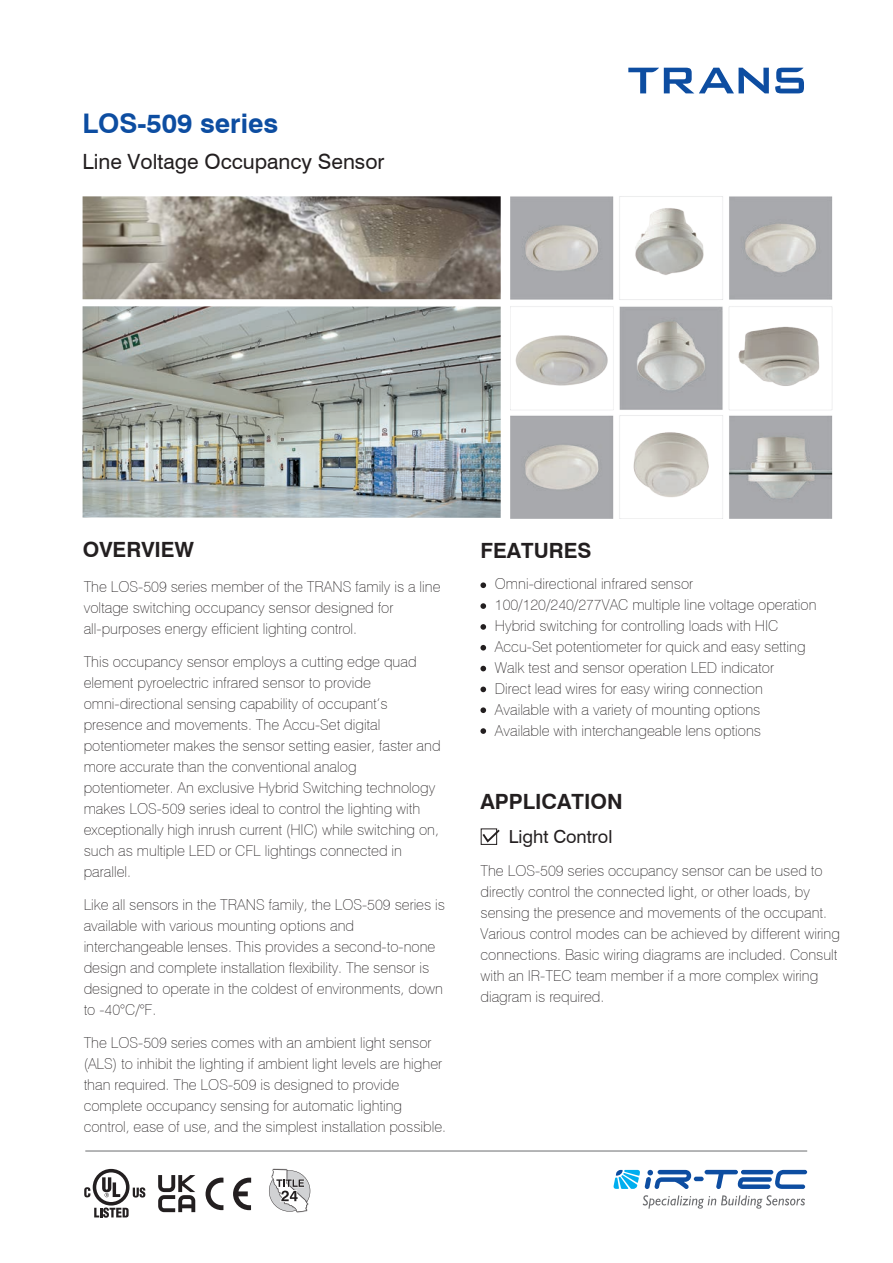
<style>
.page{position:relative;width:893px;height:1263px;background:#fff}
.page>*{position:absolute;margin:0;border:0;box-sizing:border-box;transform-origin:0 0}
.t1{font:700 27px "Swiss 721 BT";color:#0d4da1}
.t2{font:700 21px "Swiss 721 BT";color:#231f20}
.t3{font:21px "Swiss 721 BT";color:#231f20}
.t4{font:18px "Swiss 721 BT";color:#231f20}
.t5{font:100 15px/21px "Swiss 721 BT";color:#231f20}
</style>
<div class="page">
<svg style="left:480px;top:603px;width:6px;height:6px"></svg>
<svg style="left:480px;top:624px;width:6px;height:6px"></svg>
<svg style="left:480px;top:645px;width:6px;height:5px"></svg>
<svg style="left:480px;top:666px;width:6px;height:5px"></svg>
<svg style="left:480px;top:687px;width:6px;height:5px"></svg>
<svg style="left:480px;top:728px;width:6px;height:6px"></svg>
<svg style="left:480px;top:707px;width:6px;height:6px"></svg>
<svg style="left:480px;top:582px;width:6px;height:6px"></svg>
<img style="left:83px;top:306px;width:418px;height:212px">
<div style="left:481px;top:828px;width:16px;height:17px;border:1px solid #231f20"></div>
<svg style="left:481px;top:828px;width:19px;height:16px"></svg>
<img style="left:83px;top:196px;width:418px;height:103px">
<svg style="left:628px;top:68px;width:141px;height:25px"></svg>
<svg style="left:775px;top:68px;width:29px;height:25px"></svg>
<hr style="left:85px;top:1150px;width:722px;height:1px;background:#6c6d70">
<hr style="left:705px;top:1170px;width:33px;height:4px;background:#0d4da1;border-radius:2px">
<svg style="left:716px;top:1174px;width:8px;height:15px"></svg>
<hr style="left:694px;top:1177px;width:10px;height:4px;background:#0d4da1;border-radius:2px">
<svg style="left:737px;top:1170px;width:70px;height:19px"></svg>
<svg style="left:613px;top:1170px;width:78px;height:19px"></svg>
<svg style="left:643px;top:1195px;width:162px;height:13px"></svg>
<img style="left:510px;top:196px;width:323px;height:322px">
<svg style="left:84px;top:1169px;width:61px;height:49px"></svg>
<svg style="left:233px;top:1178px;width:18px;height:32px"></svg>
<svg style="left:206px;top:1177px;width:17px;height:33px"></svg>
<svg style="left:158px;top:1175px;width:37px;height:37px"></svg>
<img style="left:273px;top:1168px;width:38px;height:45px">
<svg style="left:269px;top:1169px;width:41px;height:43px"></svg>
<h1 class="t1" style="left:83px;top:107px;width:197px">LOS-509 series</h1>
<h2 class="t3" style="left:83px;top:148px;width:303px">Line Voltage Occupancy Sensor</h2>
<h2 class="t2" style="left:83px;top:536px;width:113px">OVERVIEW</h2>
<h2 class="t2" style="left:480px;top:538px;width:112px">FEATURES</h2>
<p class="t5" style="left:84px;top:576px;width:358px">The LOS-509 series member of the TRANS family is a line voltage switching occupancy sensor designed for all-purposes energy efficient lighting control.</p>
<p class="t5" style="left:84px;top:651px;width:358px">This occupancy sensor employs a cutting edge quad element pyroelectric infrared sensor to provide omni-directional sensing capability of occupant’s presence and movements. The Accu-Set digital potentiometer makes the sensor setting easier, faster and more accurate than the conventional analog potentiometer. An exclusive Hybrid Switching technology makes LOS-509 series ideal to control the lighting with exceptionally high inrush current (HIC) while switching on, such as multiple LED or CFL lightings connected in parallel.</p>
<p class="t5" style="left:84px;top:894px;width:363px">Like all sensors in the TRANS family, the LOS-509 series is available with various mounting options and interchangeable lenses. This provides a second-to-none design and complete installation flexibility. The sensor is designed to operate in the coldest of environments, down to -40°C/°F.</p>
<p class="t5" style="left:84px;top:1032px;width:364px">The LOS-509 series comes with an ambient light sensor (ALS) to inhibit the lighting if ambient light levels are higher than required. The LOS-509 is designed to provide complete occupancy sensing for automatic lighting control, ease of use, and the simplest installation possible.</p>
<p class="t5" style="left:495px;top:573px;width:323px">Omni-directional infrared sensor 100/120/240/277VAC multiple line voltage operation Hybrid switching for controlling loads with HIC Accu-Set potentiometer for quick and easy setting Walk test and sensor operation LED indicator<br>Direct lead wires for easy wiring connection Available with a variety of mounting options Available with interchangeable lens options</p>
<h2 class="t2" style="left:480px;top:789px;width:144px">APPLICATION</h2>
<p class="t4" style="left:509px;top:825px;width:105px">Light Control</p>
<p class="t5" style="left:480px;top:860px;width:361px">The LOS-509 series occupancy sensor can be used to directly control the connected light, or other loads, by sensing the presence and movements of the occupant.<br>Various control modes can be achieved by different wiring connections. Basic wiring diagrams are included. Consult with an IR-TEC team member if a more complex wiring diagram is required.</p>
</div>
